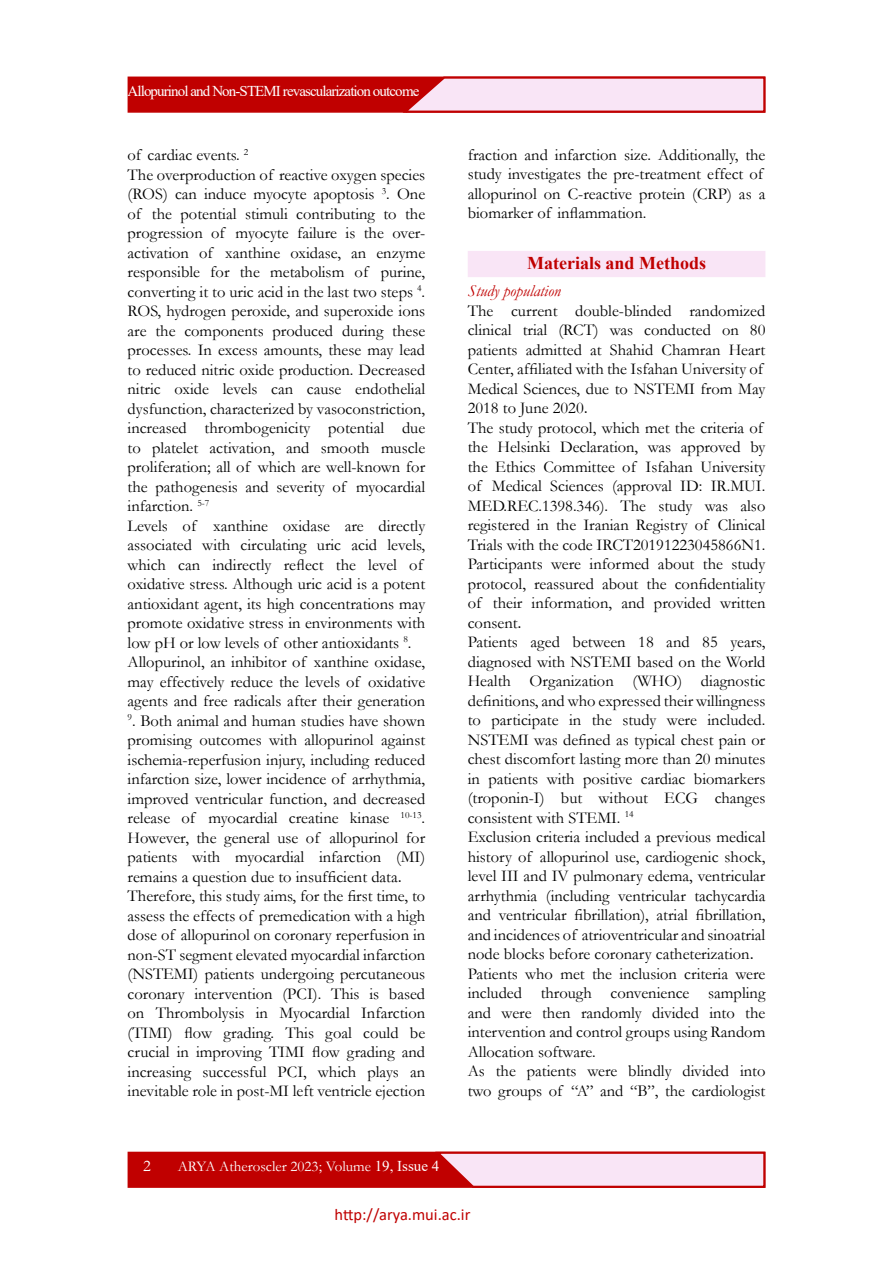
<style>
.page{position:relative;width:893px;height:1263px;background:#fff}
.page>*{position:absolute;margin:0;border:0;box-sizing:border-box;transform-origin:0 0}
.t1{font:700 18px "Times New Roman";color:#c00000}
.t2{font:16.5px/19.5px "Garamond";color:#000}
.t3{font:16.5px "Calibri";color:#c00000}
.t4{font:italic 16.5px "Garamond";color:#c00000}
.t5{font:16.5px "Garamond";color:#fff}
.t6{font:15px "Times New Roman";letter-spacing:-.06em;color:#fff}
.t7{font:15px "Garamond";color:#fff}
.s1{font-family:"Times New Roman"}
</style>
<div class="page">
<div style="left:128px;top:1152px;width:637px;height:36px;background:#c00000;border:1px solid #c00000"></div>
<div style="left:128px;top:77px;width:637px;height:36px;background:#c00000;border:1px solid #c00000"></div>
<svg style="left:432px;top:1151px;width:334px;height:37px;background:#edb8c6"></svg>
<svg style="left:400px;top:76px;width:366px;height:37px;background:#edb8c5"></svg>
<div style="left:468px;top:252px;width:297px;height:24px;background:#f9e5f6"></div>
<div style="left:468px;top:251px;width:297px;height:26px;border:2px solid #f9e5f6"></div>
<p class="t6" style="left:128px;top:80px;width:294px">Allopurinol and Non-STEMI revascularization outcome</p>
<p class="t2" style="left:128px;top:145px;width:299px">of cardiac events. <sup>2<br></sup>The overproduction of reactive oxygen species (ROS) can induce myocyte apoptosis <sup>3</sup>. One of the potential stimuli contributing to the progression of myocyte failure is the over&shy;activation of xanthine oxidase, an enzyme responsible for the metabolism of purine, converting it to uric acid in the last two steps <sup>4</sup>.<br>ROS, hydrogen peroxide, and superoxide ions are the components produced during these processes. In excess amounts, these may lead to reduced nitric oxide production. Decreased nitric oxide levels can cause endothelial dysfunction, characterized by vasoconstriction, increased thrombogenicity potential due to platelet activation, and smooth muscle proliferation; all of which are well-known for the pathogenesis and severity of myocardial infarction. <sup>5-7<br></sup>Levels of xanthine oxidase are directly associated with circulating uric acid levels, which can indirectly reflect the level of oxidative stress. Although uric acid is a potent antioxidant agent, its high concentrations may promote oxidative stress in environments with low pH or low levels of other antioxidants <sup>8</sup>.<br>Allopurinol, an inhibitor of xanthine oxidase, may effectively reduce the levels of oxidative agents and free radicals after their generation</p>
<p class="t2" style="left:128px;top:710px;width:299px"><sup>9</sup>. Both animal and human studies have shown promising outcomes with allopurinol against ischemia-reperfusion injury, including reduced infarction size, lower incidence of arrhythmia, improved ventricular function, and decreased release of myocardial creatine kinase <sup>10-13</sup>.<br>However, the general use of allopurinol for patients with myocardial infarction (MI) remains a question due to insufficient data<span class="s1">.<br></span>Therefore, this study aims, for the first time, to assess the effects of premedication with a high dose of allopurinol on coronary reperfusion in non-ST segment elevated myocardial infarction (NSTEMI) patients undergoing percutaneous coronary intervention (PCI). This is based on Thrombolysis in Myocardial Infarction (TIMI) flow grading. This goal could be crucial in improving TIMI flow grading and increasing successful PCI, which plays an inevitable role in post-MI left ventricle ejection</p>
<p class="t2" style="left:468px;top:144px;width:299px">fraction and infarction size. Additionally, the study investigates the pre-treatment effect of allopurinol on C-reactive protein (CRP) as a biomarker of inflammation.</p>
<p class="t1" style="left:527px;top:250px;width:180px">Materials and Methods</p>
<p class="t4" style="left:468px;top:280px;width:95px">Study population</p>
<p class="t2" style="left:468px;top:300px;width:299px">The current double-blinded randomized clinical trial (RCT) was conducted on 80 patients admitted at Shahid Chamran Heart Center, affiliated with the Isfahan University of Medical Sciences, due to NSTEMI from May 2018 to June 2020<span class="s1">.<br></span>The study protocol, which met the criteria of the Helsinki Declaration, was approved by the Ethics Committee of Isfahan University of Medical Sciences (approval ID: IR.MUI.<br>MED.REC.1398.346). The study was also registered in the Iranian Registry of Clinical Trials with the code IRCT20191223045866N1.<br>Participants were informed about the study protocol, reassured about the confidentiality of their information, and provided written consent<span class="s1">.<br></span>Patients aged between 18 and 85 years, diagnosed with NSTEMI based on the World Health Organization (WHO) diagnostic definitions, and who expressed their willingness to participate in the study were included.<br>NSTEMI was defined as typical chest pain or chest discomfort lasting more than 20 minutes in patients with positive cardiac biomarkers (troponin-I) but without ECG changes consistent with STEMI. <sup>14<br></sup>Exclusion criteria included a previous medical history of allopurinol use, cardiogenic shock, level III and IV pulmonary edema, ventricular arrhythmia (including ventricular tachycardia and ventricular fibrillation), atrial fibrillation, and incidences of atrioventricular and sinoatrial node blocks before coronary catheterization<span class="s1">.<br></span>Patients who met the inclusion criteria were included through convenience sampling and were then randomly divided into the intervention and control groups using Random Allocation software.<br>As the patients were blindly divided into two groups of “A” and “B”, the cardiologist</p>
<p class="t5" style="left:143px;top:1155px;width:9px">2</p>
<p class="t7" style="left:178px;top:1156px;width:263px">ARYA Atheroscler 2023; Volume <span class="s1">19, Issue 4</span></p>
<p class="t3" style="left:335px;top:1202px;width:137px">http://arya.mui.ac.ir</p>
</div>
